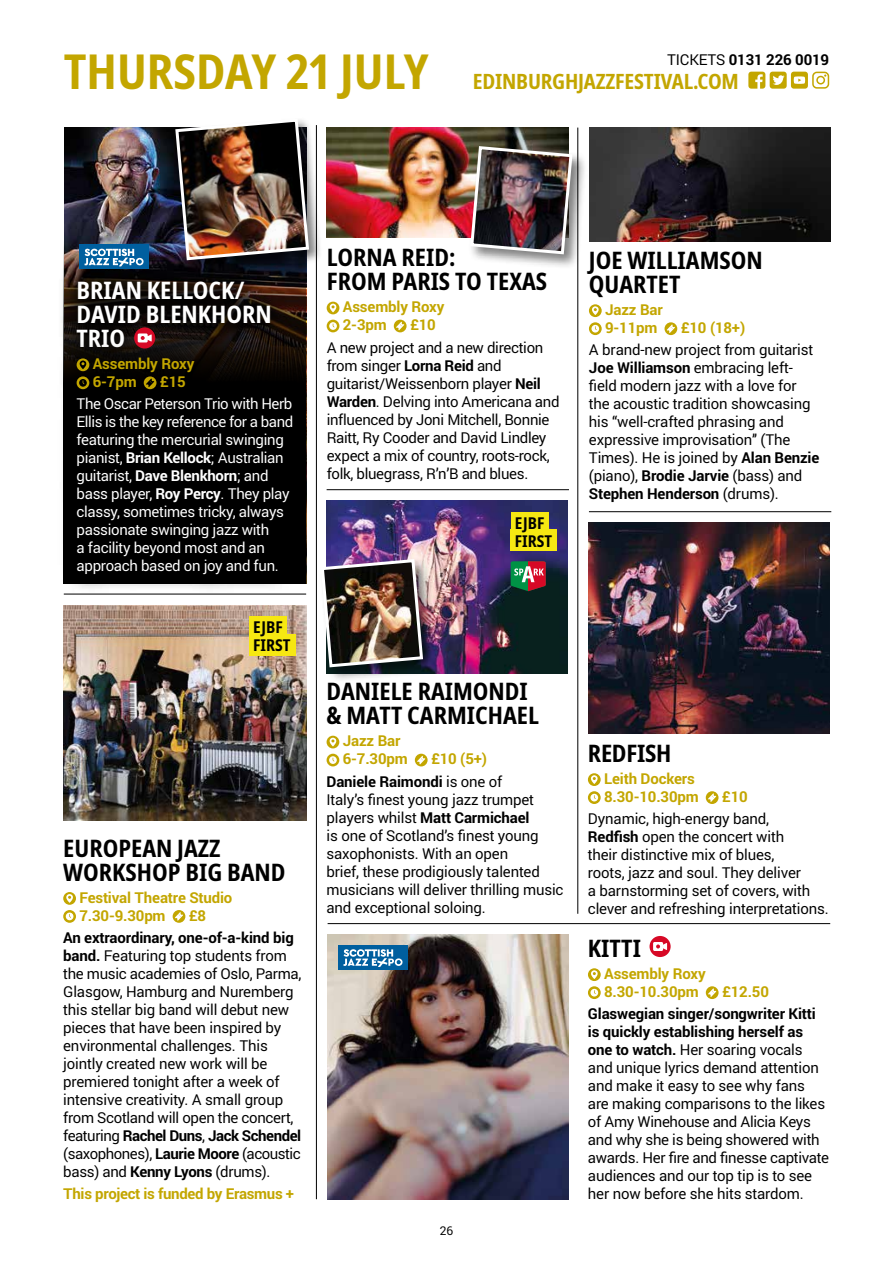
<style>
.page{position:relative;width:893px;height:1263px;background:#fff}
.page>*{position:absolute;margin:0;border:0;box-sizing:border-box;transform-origin:0 0}
.t1{font:700 condensed 48px "Noto Sans";color:#c3a600}
.t2{font:700 condensed 24px/24px "Noto Sans";color:#000}
.t3{font:700 condensed 24px/24px "Noto Sans";color:#fff}
.t4{font:700 condensed 21px "Noto Sans";letter-spacing:-.01em;color:#c3a600}
.t5{font:700 condensed 16.2px/18.3px "Noto Sans";color:#000}
.t6{font:15px/18px "Roboto";letter-spacing:-.01em;color:#000}
.t7{font:15px/18px "Roboto";letter-spacing:-.02em;color:#fff}
.t8{font:700 15px/18px "Roboto";letter-spacing:-.01em;color:#c3a600}
.t9{font:700 15px/22.2px "Roboto";letter-spacing:-.01em;color:#000}
.t10{font:12px "Roboto";color:#000}
.s1{font-weight:400}
.s2{font-weight:700}
.s3{color:#c3a600}
</style>
<div class="page">
<img style="left:65px;top:128px;width:109px;height:44px">
<img style="left:64px;top:172px;width:242px;height:166px">
<svg style="left:748px;top:72px;width:39px;height:17px"></svg>
<svg style="left:812px;top:72px;width:17px;height:17px"></svg>
<div style="left:791px;top:72px;width:17px;height:17px;background:#c3a600;border-radius:3px"></div>
<svg style="left:794px;top:76px;width:11px;height:8px"></svg>
<img style="left:328px;top:934px;width:241px;height:265px">
<img style="left:327px;top:501px;width:241px;height:172px">
<img style="left:589px;top:128px;width:241px;height:114px">
<img style="left:64px;top:605px;width:242px;height:215px">
<svg style="left:62px;top:262px;width:228px;height:76px;background:#150e0b"></svg>
<svg style="left:588px;top:968px;width:13px;height:13px"></svg>
<svg style="left:591px;top:970px;width:7px;height:9px"></svg>
<svg style="left:588px;top:986px;width:13px;height:13px"></svg>
<svg style="left:590px;top:989px;width:8px;height:7px"></svg>
<svg style="left:706px;top:986px;width:13px;height:13px"></svg>
<svg style="left:708px;top:988px;width:8px;height:9px"></svg>
<img style="left:589px;top:523px;width:240px;height:211px">
<svg style="left:588px;top:773px;width:13px;height:13px"></svg>
<svg style="left:591px;top:775px;width:7px;height:9px"></svg>
<svg style="left:588px;top:791px;width:13px;height:13px"></svg>
<svg style="left:590px;top:794px;width:8px;height:7px"></svg>
<svg style="left:706px;top:791px;width:12px;height:13px"></svg>
<svg style="left:708px;top:793px;width:8px;height:9px"></svg>
<svg style="left:589px;top:304px;width:13px;height:13px"></svg>
<svg style="left:592px;top:306px;width:7px;height:9px"></svg>
<svg style="left:589px;top:322px;width:13px;height:13px"></svg>
<svg style="left:591px;top:325px;width:8px;height:8px"></svg>
<svg style="left:664px;top:322px;width:13px;height:13px"></svg>
<svg style="left:667px;top:324px;width:8px;height:9px"></svg>
<svg style="left:63px;top:892px;width:13px;height:13px"></svg>
<svg style="left:66px;top:894px;width:7px;height:9px"></svg>
<svg style="left:63px;top:910px;width:13px;height:13px"></svg>
<svg style="left:66px;top:912px;width:7px;height:8px"></svg>
<svg style="left:173px;top:910px;width:12px;height:13px"></svg>
<svg style="left:175px;top:912px;width:8px;height:9px"></svg>
<svg style="left:327px;top:736px;width:12px;height:12px"></svg>
<svg style="left:330px;top:737px;width:6px;height:9px"></svg>
<div style="left:327px;top:754px;width:12px;height:12px;background:#c3a600;border-radius:50%"></div>
<svg style="left:329px;top:756px;width:8px;height:8px"></svg>
<svg style="left:415px;top:754px;width:13px;height:12px"></svg>
<svg style="left:417px;top:756px;width:8px;height:8px"></svg>
<div style="left:58px;top:338px;width:254px;height:256px;background:#000"></div>
<svg style="left:77px;top:358px;width:12px;height:13px"></svg>
<svg style="left:80px;top:360px;width:6px;height:9px"></svg>
<div style="left:77px;top:376px;width:12px;height:13px;background:#c3a600;border-radius:50%"></div>
<svg style="left:79px;top:379px;width:8px;height:8px"></svg>
<svg style="left:144px;top:376px;width:12px;height:13px"></svg>
<svg style="left:146px;top:378px;width:8px;height:9px"></svg>
<hr style="left:577px;top:128px;width:1px;height:786px;background:#000">
<hr style="left:316px;top:125px;width:1px;height:1074px;background:#000">
<hr style="left:64px;top:594px;width:242px;height:1px;background:#000">
<hr style="left:328px;top:923px;width:502px;height:1px;background:#000">
<hr style="left:327px;top:489px;width:242px;height:1px;background:#000">
<img style="left:327px;top:128px;width:241px;height:110px">
<svg style="left:327px;top:302px;width:12px;height:12px"></svg>
<svg style="left:330px;top:303px;width:6px;height:9px"></svg>
<div style="left:327px;top:320px;width:12px;height:12px;background:#c3a600;border-radius:50%"></div>
<svg style="left:329px;top:322px;width:8px;height:8px"></svg>
<svg style="left:394px;top:320px;width:13px;height:12px"></svg>
<svg style="left:396px;top:322px;width:8px;height:8px"></svg>
<hr style="left:589px;top:511px;width:242px;height:1px;background:#000">
<div style="left:468px;top:144px;width:120px;height:126px;background:#000;opacity:.5"></div>
<img style="left:469px;top:144px;width:105px;height:112px">
<div style="left:319px;top:557px;width:120px;height:126px;background:#000;opacity:.5"></div>
<img style="left:319px;top:557px;width:106px;height:112px">
<svg style="left:649px;top:936px;width:22px;height:21px"></svg>
<svg style="left:653px;top:942px;width:14px;height:9px"></svg>
<svg style="left:511px;top:561px;width:35px;height:30px"></svg>
<div style="left:249px;top:617px;width:38px;height:21px;background:#f6e812"></div>
<div style="left:249px;top:634px;width:47px;height:21px;background:#f6e812"></div>
<div style="left:511px;top:512px;width:38px;height:21px;background:#f6e812"></div>
<div style="left:511px;top:530px;width:46px;height:21px;background:#f6e812"></div>
<svg style="left:134px;top:327px;width:21px;height:21px"></svg>
<svg style="left:138px;top:333px;width:14px;height:9px"></svg>
<div style="left:79px;top:245px;width:70px;height:24px;background:#005f9f"></div>
<svg style="left:85px;top:248px;width:59px;height:18px"></svg>
<div style="left:338px;top:945px;width:70px;height:25px;background:#005f9f"></div>
<svg style="left:343px;top:949px;width:60px;height:18px"></svg>
<div style="left:174px;top:117px;width:149px;height:157px;background:#000;opacity:.5"></div>
<img style="left:174px;top:117px;width:137px;height:145px">
<h1 class="t1" style="left:64px;top:37px;width:366px">THURSDAY 21 JULY</h1>
<p class="t9" style="left:667px;top:48px;width:164px"><span class="s1">TICKETS</span> 0131 226 0019</p>
<h3 class="t4" style="left:473px;top:66px;width:267px">EDINBURGHJAZZFESTIVAL.COM</h3>
<h2 class="t3" style="left:77px;top:279px;width:197px">BRIAN KELLOCK/<br>DAVID BLENKHORN<br>TRIO</h2>
<p class="t8" style="left:93px;top:354px;width:103px">Assembly Roxy<br>6-7pm</p>
<p class="t8" style="left:160px;top:372px;width:27px">£15</p>
<p class="t7" style="left:77px;top:394px;width:218px">The Oscar Peterson Trio with Herb<br>Ellis is the key reference for a band featuring the mercurial swinging pianist, <span class="s2">Brian Kellock</span>; Australian guitarist, <span class="s2">Dave Blenkhorn</span>; and bass player, <span class="s2">Roy Percy</span>. They play classy, sometimes tricky, always passionate swinging jazz with<br>a facility beyond most and an approach based on joy and fun.</p>
<p class="t5" style="left:253px;top:618px;width:39px">EJBF<br>FIRST</p>
<h2 class="t2" style="left:63px;top:836px;width:224px">EUROPEAN JAZZ<br>WORKSHOP BIG BAND</h2>
<p class="t8" style="left:79px;top:888px;width:155px">Festival Theatre Studio<br>7.30-9.30pm</p>
<p class="t8" style="left:189px;top:906px;width:19px">£8</p>
<p class="t6" style="left:63px;top:928px;width:240px"><span class="s2">An extraordinary, one-of-a-kind big band.</span> Featuring top students from the music academies of Oslo, Parma, Glasgow, Hamburg and Nuremberg this stellar big band will debut new pieces that have been inspired by environmental challenges. This jointly created new work will be premiered tonight after a week of intensive creativity. A small group from Scotland will open the concert, featuring <span class="s2">Rachel Duns</span>, <span class="s2">Jack Schendel </span>(saxophones), <span class="s2">Laurie Moore</span> (acoustic bass) and <span class="s2">Kenny Lyons</span> (drums).</p>
<p class="t8" style="left:63px;top:1184px;width:232px">This project is funded by Erasmus +</p>
<h2 class="t2" style="left:327px;top:246px;width:222px">LORNA REID:<br>FROM PARIS TO TEXAS</h2>
<p class="t8" style="left:343px;top:297px;width:103px">Assembly Roxy<br>2-3pm</p>
<p class="t8" style="left:410px;top:315px;width:27px">£10</p>
<p class="t6" style="left:327px;top:338px;width:234px">A new project and a new direction from singer <span class="s2">Lorna Reid</span> and guitarist/Weissenborn player <span class="s2">Neil Warden</span>. Delving into Americana and influenced by Joni Mitchell, Bonnie Raitt, Ry Cooder and David Lindley expect a mix of country, roots-rock, folk, bluegrass, R’n’B and blues.</p>
<p class="t5" style="left:515px;top:514px;width:39px">EJBF<br>FIRST</p>
<h2 class="t2" style="left:589px;top:249px;width:175px">JOE WILLIAMSON<br>QUARTET</h2>
<p class="t8" style="left:605px;top:300px;width:59px">Jazz Bar<br>9-11pm</p>
<p class="t8" style="left:681px;top:318px;width:66px">£10 (18+)</p>
<p class="t6" style="left:589px;top:340px;width:232px">A brand-new project from guitarist <span class="s2">Joe Williamson</span> embracing left&shy;field modern jazz with a love for the acoustic tradition showcasing his “well-crafted phrasing and expressive improvisation’’ (The Times). He is joined by <span class="s2">Alan Benzie </span>(piano), <span class="s2">Brodie Jarvie</span> (bass) and <span class="s2">Stephen Henderson</span> (drums).</p>
<h2 class="t2" style="left:327px;top:680px;width:214px">DANIELE RAIMONDI &amp; MATT CARMICHAEL</h2>
<p class="t8" style="left:343px;top:731px;width:67px">Jazz Bar<br>6-7.30pm</p>
<p class="t9" style="left:327px;top:747px;width:177px;text-indent:104px"><span class="s3">£10 (5+)<br></span>Daniele Raimondi <span class="s1">is one of</span></p>
<p class="t6" style="left:327px;top:790px;width:239px">Italy’s finest young jazz trumpet players whilst <span class="s2">Matt Carmichael<br></span>is one of Scotland’s finest young saxophonists. With an open<br>brief, these prodigiously talented musicians will deliver thrilling music and exceptional soloing.</p>
<p class="t10" style="left:440px;top:1222px;width:15px">26</p>
<h2 class="t2" style="left:588px;top:742px;width:85px">REDFISH</h2>
<p class="t8" style="left:604px;top:769px;width:96px">Leith Dockers<br>8.30-10.30pm</p>
<p class="t8" style="left:722px;top:787px;width:27px">£10</p>
<p class="t6" style="left:588px;top:809px;width:242px">Dynamic, high-energy band,<br><span class="s2">Redfish</span> open the concert with<br>their distinctive mix of blues,<br>roots, jazz and soul. They deliver<br>a barnstorming set of covers, with clever and refreshing interpretations.</p>
<h2 class="t2" style="left:588px;top:937px;width:55px">KITTI</h2>
<p class="t8" style="left:604px;top:964px;width:103px">Assembly Roxy<br>8.30-10.30pm</p>
<p class="t8" style="left:722px;top:982px;width:48px">£12.50</p>
<p class="t6" style="left:588px;top:1004px;width:243px"><span class="s2">Glaswegian singer/songwriter Kitti is quickly establishing herself as one to watch.</span> Her soaring vocals and unique lyrics demand attention and make it easy to see why fans are making comparisons to the likes of Amy Winehouse and Alicia Keys and why she is being showered with awards. Her fire and finesse captivate audiences and our top tip is to see her now before she hits stardom.</p>
</div>
